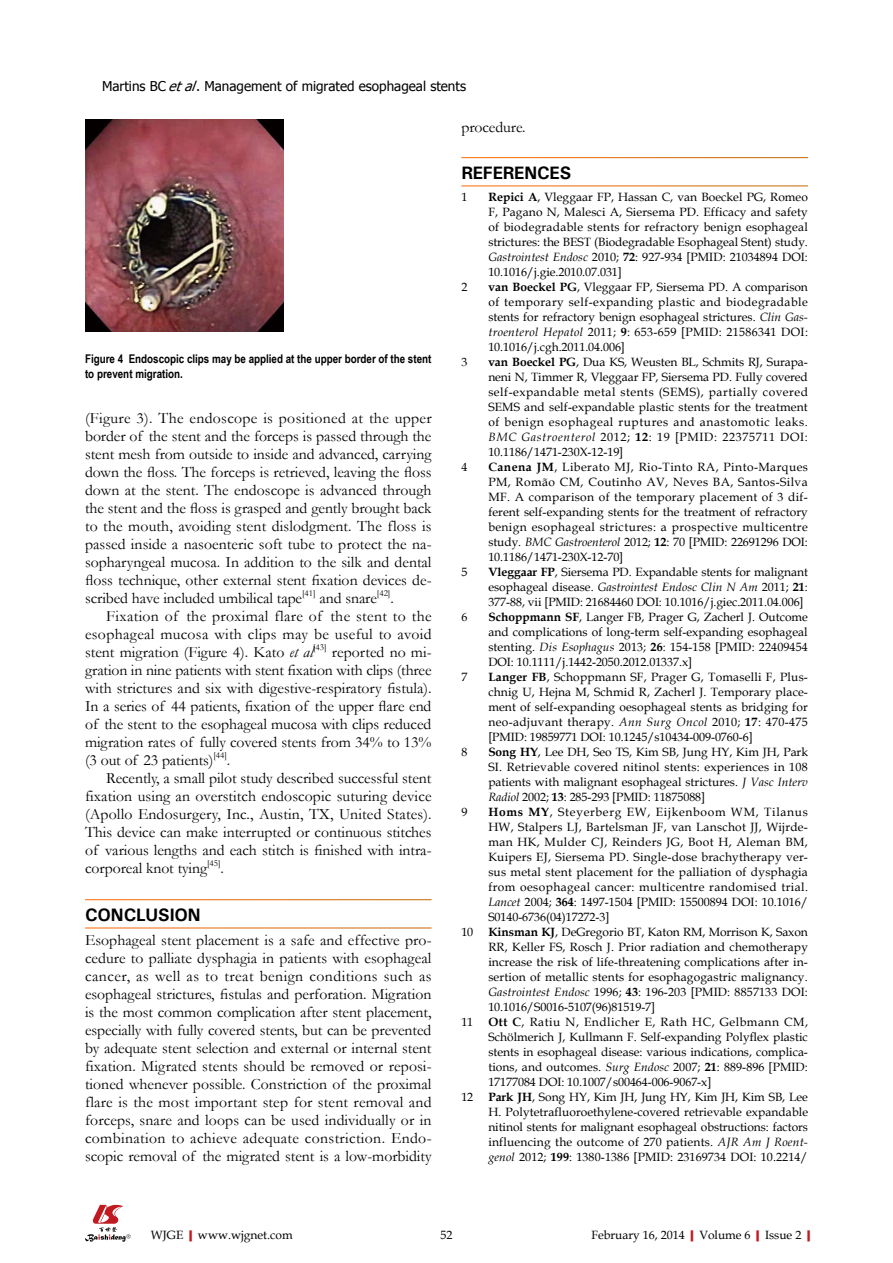
<style>
.page{position:relative;width:893px;height:1263px;background:#fff}
.page>*{position:absolute;margin:0;border:0;box-sizing:border-box;transform-origin:0 0}
.t1{font:700 18px "Univers";letter-spacing:-.01em;color:#000}
.t2{font:15.75px/18px "Garamond";letter-spacing:-.005em;color:#000;text-align:justify}
.t3{font:15.75px "Garamond";letter-spacing:.02em;color:#000}
.t4{font:13.5px "Tahoma";color:#000}
.t5{font:12px/15px "Book Antiqua";color:#000;text-align:justify}
.t6{font:700 12px/15px "Arial Narrow";color:#000}
.t7{font:9.15px "Garamond";letter-spacing:-.005em;color:#000}
.s1{font-style:italic}
.s2{font-weight:700}
.s3{font-weight:700;color:#c01920}
</style>
<div class="page">
<svg style="left:85px;top:1205px;width:46px;height:37px"></svg>
<img style="left:85px;top:119px;width:199px;height:212px">
<p class="t4" style="left:102px;top:77px;width:365px">Martins BC <span class="s1">etal</span>. Management of migrated esophageal stents</p>
<p class="t6" style="left:85px;top:351px;width:348px">Figure 4 Endoscopic clips may be applied at the upper border of the stent to prevent migration.</p>
<p class="t2" style="left:85px;top:409px;width:348px">(Figure 3). The endoscope is positioned at the upper border of the stent and the forceps is passed through the stent mesh from outside to inside and advanced, carrying down the floss. The forceps is retrieved, leaving the floss down at the stent. The endoscope is advanced through the stent and the floss is grasped and gently brought back to the mouth, avoiding stent dislodgment. The floss is passed inside a nasoenteric soft tube to protect the na&shy;sopharyngeal mucosa. In addition to the silk and dental floss technique, other external stent fixation devices de&shy;scribed have included umbilical tape</p>
<p class="t7" style="left:302px;top:587px;width:15px">[41]</p>
<h2 class="t2" style="left:319px;top:589px;width:59px">and snare</h2>
<p class="t7" style="left:377px;top:587px;width:15px">[42]</p>
<h2 class="t2" style="left:390px;top:589px;width:5px">.</h2>
<h2 class="t3" style="left:106px;top:606px;width:327px">Fixation of the proximal flare of the stent to the</h2>
<h2 class="t3" style="left:85px;top:624px;width:348px">esophageal mucosa with clips may be useful to avoid</h2>
<h2 class="t2" style="left:85px;top:643px;width:230px">stent migration (Figure 4). Kato <span class="s1">et al</span></h2>
<p class="t7" style="left:313px;top:641px;width:15px">[43]</p>
<p class="t2" style="left:85px;top:643px;width:348px;text-indent:247px">reported no mi&shy;gration in nine patients with stent fixation with clips (three with strictures and six with digestive-respiratory fistula).<br>In a series of 44 patients, fixation of the upper flare end of the stent to the esophageal mucosa with clips reduced migration rates of fully covered stents from 34% to 13% (3 out of 23 patients)</p>
<p class="t7" style="left:213px;top:749px;width:15px">[44]</p>
<h2 class="t2" style="left:227px;top:751px;width:5px">.</h2>
<h2 class="t2" style="left:106px;top:769px;width:327px">Recently, a small pilot study described successful stent</h2>
<h2 class="t2" style="left:85px;top:787px;width:348px">fixation using an overstitch endoscopic suturing device</h2>
<h2 class="t2" style="left:85px;top:805px;width:348px">(Apollo Endosurgery, Inc., Austin, TX, United States).</h2>
<h2 class="t2" style="left:85px;top:823px;width:348px">This device can make interrupted or continuous stitches</h2>
<h2 class="t2" style="left:85px;top:841px;width:348px">of various lengths and each stitch is finished with intra-</h2>
<h2 class="t2" style="left:85px;top:859px;width:124px">corporeal knot tying</h2>
<p class="t7" style="left:207px;top:857px;width:15px">[45]</p>
<h2 class="t2" style="left:221px;top:859px;width:5px">.</h2>
<h1 class="t1" style="left:85px;top:903px;width:117px">CONCLUSION</h1>
<p class="t2" style="left:85px;top:931px;width:348px">Esophageal stent placement is a safe and effective pro&shy;cedure to palliate dysphagia in patients with esophageal cancer, as well as to treat benign conditions such as esophageal strictures, fistulas and perforation. Migration is the most common complication after stent placement, especially with fully covered stents, but can be prevented by adequate stent selection and external or internal stent fixation. Migrated stents should be removed or reposi&shy;tioned whenever possible. Constriction of the proximal flare is the most important step for stent removal and forceps, snare and loops can be used individually or in combination to achieve adequate constriction. Endo&shy;scopic removal of the migrated stent is a low-morbidity</p>
<h2 class="t2" style="left:461px;top:118px;width:66px">procedure.</h2>
<h1 class="t1" style="left:461px;top:162px;width:111px">REFERENCES</h1>
<p class="t5" style="left:461px;top:189px;width:7px">1</p>
<p class="t5" style="left:488px;top:189px;width:321px"><span class="s2">Repici A</span>, Vleggaar FP, Hassan C, van Boeckel PG, Romeo F, Pagano N, Malesci A, Siersema PD. Efficacy and safety of biodegradable stents for refractory benign esophageal strictures: the BEST (Biodegradable Esophageal Stent) study.<br><span class="s1">Gastrointest Endosc</span> 2010; <span class="s2">72</span>: 927-934 [PMID: 21034894 DOI:<br>10.1016/j.gie.2010.07.031]</p>
<p class="t5" style="left:461px;top:279px;width:7px">2</p>
<p class="t5" style="left:488px;top:279px;width:321px"><span class="s2">van Boeckel PG</span>, Vleggaar FP, Siersema PD. A comparison of temporary self-expanding plastic and biodegradable stents for refractory benign esophageal strictures. <span class="s1">Clin Gas&shy;troenterol Hepatol</span> 2011; <span class="s2">9</span>: 653-659 [PMID: 21586341 DOI:<br>10.1016/j.cgh.2011.04.006]</p>
<p class="t5" style="left:461px;top:354px;width:7px">3</p>
<p class="t5" style="left:488px;top:354px;width:321px"><span class="s2">van Boeckel PG</span>, Dua KS, Weusten BL, Schmits RJ, Surapa&shy;neni N, Timmer R, Vleggaar FP, Siersema PD. Fully covered self-expandable metal stents (SEMS), partially covered SEMS and self-expandable plastic stents for the treatment of benign esophageal ruptures and anastomotic leaks.<br><span class="s1">BMC Gastroenterol</span> 2012; <span class="s2">12</span>: 19 [PMID: 22375711 DOI:<br>10.1186/1471-230X-12-19]</p>
<p class="t5" style="left:461px;top:459px;width:7px">4</p>
<p class="t5" style="left:488px;top:459px;width:321px"><span class="s2">Canena JM</span>, Liberato MJ, Rio-Tinto RA, Pinto-Marques PM, Romão CM, Coutinho AV, Neves BA, Santos-Silva MF. A comparison of the temporary placement of 3 dif&shy;ferent self-expanding stents for the treatment of refractory benign esophageal strictures: a prospective multicentre study. <span class="s1">BMC Gastroenterol</span> 2012; <span class="s2">12</span>: 70 [PMID: 22691296 DOI:<br>10.1186/1471-230X-12-70]</p>
<p class="t5" style="left:461px;top:564px;width:7px">5</p>
<p class="t5" style="left:488px;top:564px;width:321px"><span class="s2">Vleggaar FP</span>, Siersema PD. Expandable stents for malignant esophageal disease. <span class="s1">Gastrointest Endosc Clin N Am</span> 2011; <span class="s2">21</span>:<br>377-88, vii [PMID: 21684460 DOI: 10.1016/j.giec.2011.04.006]</p>
<p class="t5" style="left:461px;top:609px;width:7px">6</p>
<p class="t5" style="left:488px;top:609px;width:321px"><span class="s2">Schoppmann SF</span>, Langer FB, Prager G, Zacherl J. Outcome and complications of long-term self-expanding esophageal stenting. <span class="s1">Dis Esophagus</span> 2013; <span class="s2">26</span>: 154-158 [PMID: 22409454<br>DOI: 10.1111/j.1442-2050.2012.01337.x]</p>
<p class="t5" style="left:461px;top:669px;width:7px">7</p>
<p class="t5" style="left:488px;top:669px;width:321px"><span class="s2">Langer FB</span>, Schoppmann SF, Prager G, Tomaselli F, Plus&shy;chnig U, Hejna M, Schmid R, Zacherl J. Temporary place&shy;ment of self-expanding oesophageal stents as bridging for neo-adjuvant therapy. <span class="s1">Ann Surg Oncol</span> 2010; <span class="s2">17</span>: 470-475 [PMID: 19859771 DOI: 10.1245/s10434-009-0760-6]</p>
<p class="t5" style="left:461px;top:744px;width:7px">8</p>
<p class="t5" style="left:488px;top:744px;width:321px"><span class="s2">Song HY</span>, Lee DH, Seo TS, Kim SB, Jung HY, Kim JH, Park SI. Retrievable covered nitinol stents: experiences in 108 patients with malignant esophageal strictures. <span class="s1">J Vasc Interv Radiol</span> 2002; <span class="s2">13</span>: 285-293 [PMID: 11875088]</p>
<p class="t5" style="left:461px;top:804px;width:7px">9</p>
<p class="t5" style="left:488px;top:804px;width:321px"><span class="s2">Homs MY</span>, Steyerberg EW, Eijkenboom WM, Tilanus HW, Stalpers LJ, Bartelsman JF, van Lanschot JJ, Wijrde&shy;man HK, Mulder CJ, Reinders JG, Boot H, Aleman BM, Kuipers EJ, Siersema PD. Single-dose brachytherapy ver&shy;sus metal stent placement for the palliation of dysphagia from oesophageal cancer: multicentre randomised trial.<br><span class="s1">Lancet</span> 2004; <span class="s2">364</span>: 1497-1504 [PMID: 15500894 DOI: 10.1016/ S0140-6736(04)17272-3]</p>
<p class="t5" style="left:461px;top:924px;width:13px">10</p>
<p class="t5" style="left:488px;top:924px;width:321px"><span class="s2">Kinsman KJ</span>, DeGregorio BT, Katon RM, Morrison K, Saxon RR, Keller FS, Rosch J. Prior radiation and chemotherapy increase the risk of life-threatening complications after in&shy;sertion of metallic stents for esophagogastric malignancy.<br><span class="s1">Gastrointest Endosc</span> 1996; <span class="s2">43</span>: 196-203 [PMID: 8857133 DOI:<br>10.1016/S0016-5107(96)81519-7]</p>
<p class="t5" style="left:461px;top:1014px;width:13px">11</p>
<p class="t5" style="left:488px;top:1014px;width:321px"><span class="s2">Ott C</span>, Ratiu N, Endlicher E, Rath HC, Gelbmann CM, Schölmerich J, Kullmann F. Self-expanding Polyflex plastic stents in esophageal disease: various indications, complica&shy;tions, and outcomes. <span class="s1">Surg Endosc</span> 2007; <span class="s2">21</span>: 889-896 [PMID:<br>17177084 DOI: 10.1007/s00464-006-9067-x]</p>
<p class="t5" style="left:461px;top:1089px;width:13px">12</p>
<p class="t5" style="left:488px;top:1089px;width:321px"><span class="s2">Park JH</span>, Song HY, Kim JH, Jung HY, Kim JH, Kim SB, Lee H. Polytetrafluoroethylene-covered retrievable expandable nitinol stents for malignant esophageal obstructions: factors influencing the outcome of 270 patients. <span class="s1">AJR Am J Roent&shy;genol</span> 2012; <span class="s2">199</span>: 1380-1386 [PMID: 23169734 DOI: 10.2214/</p>
<p class="t5" style="left:151px;top:1227px;width:143px">WJGE<span class="s3">|</span>www.wjgnet.com</p>
<p class="t5" style="left:440px;top:1227px;width:13px">52</p>
<p class="t5" style="left:591px;top:1227px;width:226px">February 16, 2014<span class="s3">|</span>Volume 6<span class="s3">|</span>Issue 2<span class="s3">|</span></p>
</div>
